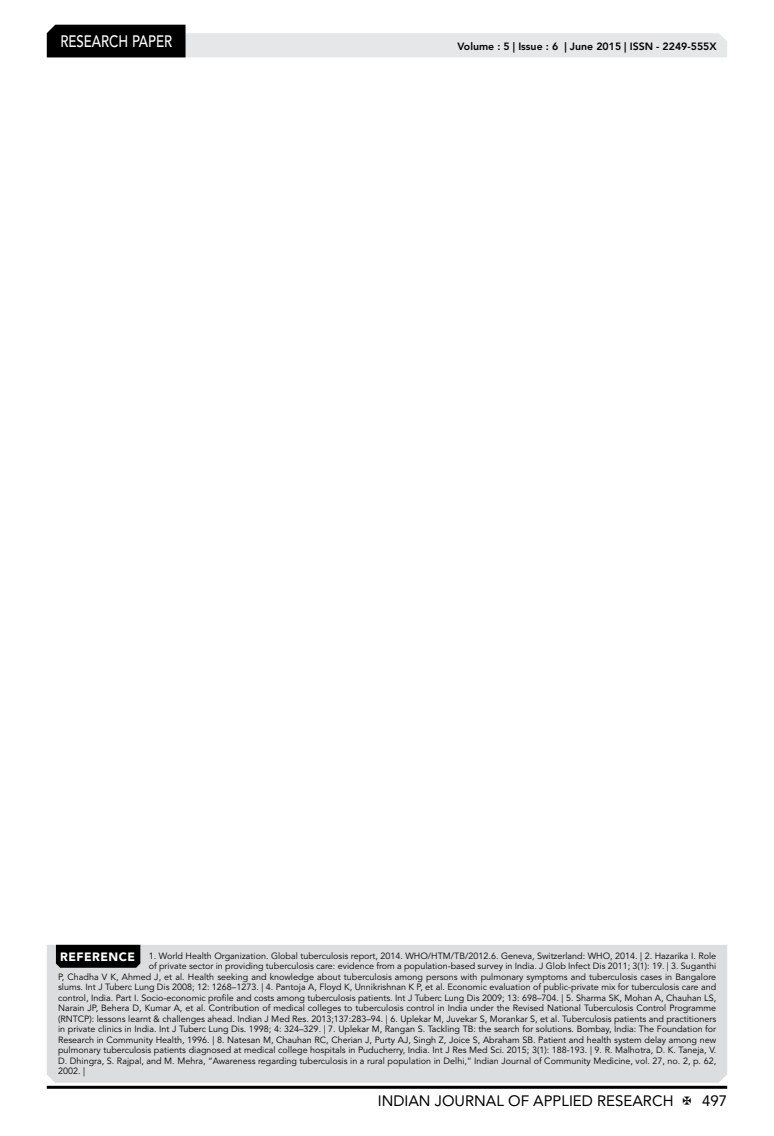
<style>
.page{position:relative;width:774px;height:1136px;background:#fff}
.page>*{position:absolute;margin:0;border:0;box-sizing:border-box;transform-origin:0 0}
.t1{font:500 16.5px "Avenir LT Std";color:#fff;scale:.8 1}
.t2{font:15px "Avenir LT Std";color:#000}
.t3{font:800 10.5px "Avenir LT Std";color:#000}
.t4{font:9px "Avenir LT Std";color:#000}
.s1{font-weight:900;font-size:12px;color:#fff}
</style>
<div class="page">
<hr style="left:47px;top:1085px;width:680px;height:3px;background:#000">
<svg style="left:47px;top:25px;width:680px;height:32px"></svg>
<div style="left:47px;top:944px;width:680px;height:138px;background:#dcddde"></div>
<div style="left:56px;top:944px;width:84px;height:23px;background:#000"></div>
<h1 class="t1" style="left:60px;top:32px;width:139px">RESEARCH PAPER</h1>
<p class="t3" style="left:457px;top:41px;width:261px">Volume : 5 | Issue : 6 | June 2015 | ISSN - 2249-555X</p>
<p class="t4" style="left:60px;top:950px;width:657px"><span class="s1">REFERENCE</span> 1. World Health Organization. Global tuberculosis report, 2014. WHO/HTM/TB/2012.6. Geneva, Switzerland: WHO, 2014. | 2. Hazarika I. Role</p>
<p class="t4" style="left:149px;top:960px;width:569px">of private sector in providing tuberculosis care: evidence from a population-based survey in India. J Glob Infect Dis 2011; 3(1): 19. | 3. Suganthi</p>
<p class="t4" style="left:58px;top:971px;width:660px">P, Chadha V K, Ahmed J, et al. Health seeking and knowledge about tuberculosis among persons with pulmonary symptoms and tuberculosis cases in Bangalore</p>
<p class="t4" style="left:58px;top:981px;width:660px">slums. Int J Tuberc Lung Dis 2008; 12: 1268–1273. | 4. Pantoja A, Floyd K, Unnikrishnan K P, et al. Economic evaluation of public-private mix for tuberculosis care and</p>
<p class="t4" style="left:58px;top:992px;width:660px">control, India. Part I. Socio-economic profile and costs among tuberculosis patients. Int J Tuberc Lung Dis 2009; 13: 698–704. | 5. Sharma SK, Mohan A, Chauhan LS,</p>
<p class="t4" style="left:58px;top:1002px;width:659px">Narain JP, Behera D, Kumar A, et al. Contribution of medical colleges to tuberculosis control in India under the Revised National Tuberculosis Control Programme</p>
<p class="t4" style="left:58px;top:1013px;width:660px">(RNTCP): lessons learnt &amp; challenges ahead. Indian J Med Res. 2013;137:283–94. | 6. Uplekar M, Juvekar S, Morankar S, et al. Tuberculosis patients and practitioners</p>
<p class="t4" style="left:58px;top:1023px;width:660px">in private clinics in India. Int J Tuberc Lung Dis. 1998; 4: 324–329. | 7. Uplekar M, Rangan S. Tackling TB: the search for solutions. Bombay, India: The Foundation for</p>
<p class="t4" style="left:58px;top:1034px;width:659px">Research in Community Health, 1996. | 8. Natesan M, Chauhan RC, Cherian J, Purty AJ, Singh Z, Joice S, Abraham SB. Patient and health system delay among new</p>
<p class="t4" style="left:58px;top:1044px;width:660px">pulmonary tuberculosis patients diagnosed at medical college hospitals in Puducherry, India. Int J Res Med Sci. 2015; 3(1): 188-193. | 9. R. Malhotra, D. K. Taneja, V.</p>
<p class="t4" style="left:58px;top:1055px;width:659px">D. Dhingra, S. Rajpal, and M. Mehra, “Awareness regarding tuberculosis in a rural population in Delhi,” Indian Journal of Community Medicine, vol. 27, no. 2, p. 62,</p>
<p class="t4" style="left:58px;top:1065px;width:29px">2002. |</p>
<h2 class="t2" style="left:378px;top:1091px;width:297px">INDIAN JOURNAL OF APPLIED RESEARCH</h2>
<h2 class="t2" style="left:702px;top:1091px;width:27px">497</h2>
</div>
